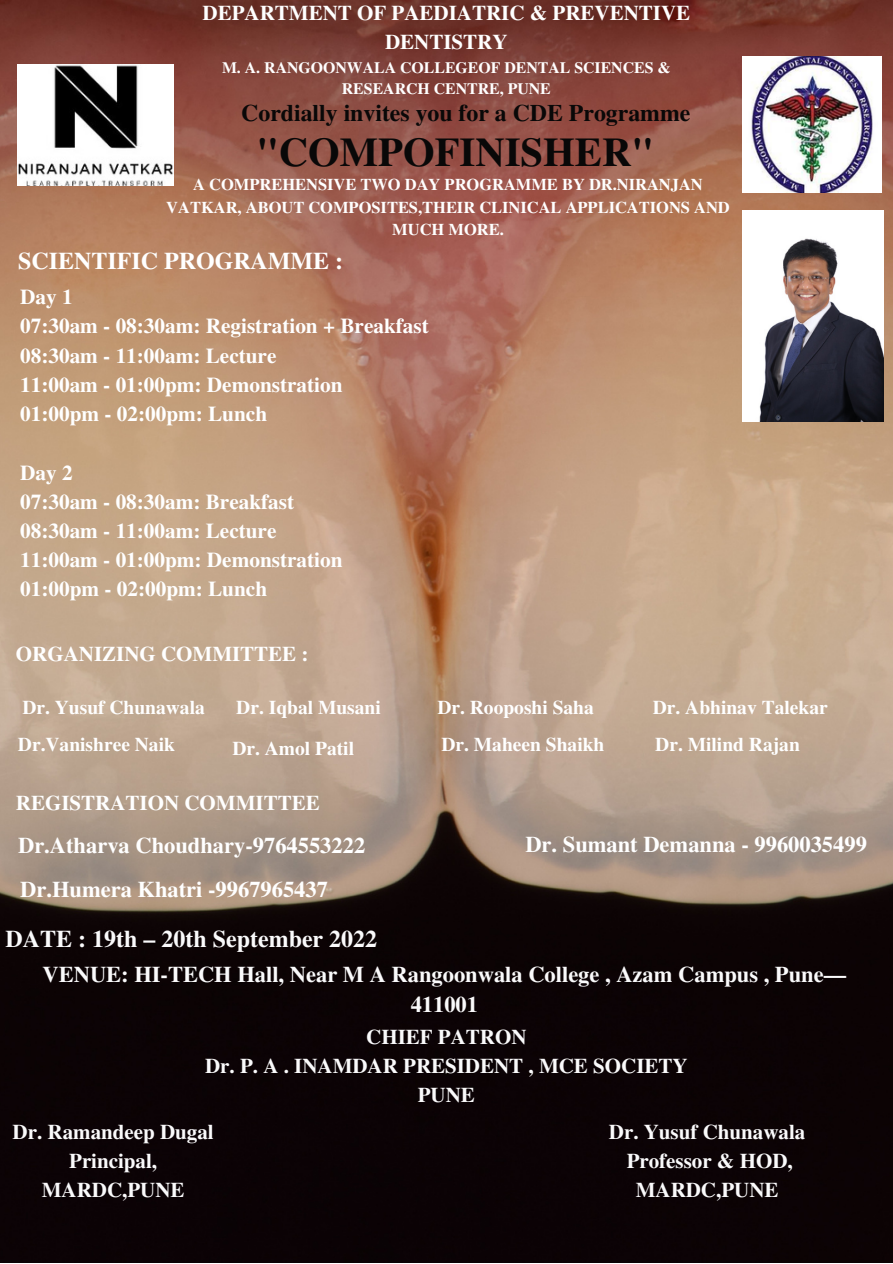
<style>
.page{position:relative;width:893px;height:1264px;background:#fff}
.page>*{position:absolute;margin:0;border:0;box-sizing:border-box;transform-origin:0 0}
.t1{font:700 40.65px "Te X Gyre Termes";color:#090808}
.t2{font:700 24px "Te X Gyre Termes";color:#fafafb}
.t3{font:700 24px "Te X Gyre Termes";color:#fff}
.t4{font:700 23.7px "Te X Gyre Termes";color:#090808}
.t5{font:700 22.5px "Te X Gyre Termes";color:#fff}
.t6{font:700 22.5px/30.3px "Te X Gyre Termes";color:#fafafb;text-align:center}
.t7{font:700 21.15px/29.2px "Te X Gyre Termes";color:#fff}
.t8{font:700 21px/29.2px "Te X Gyre Termes";color:#fafafb;text-align:center}
.t9{font:700 21px/29.2px "Te X Gyre Termes";color:#fff;text-align:center}
.t10{font:700 19.5px "Te X Gyre Termes";color:#fff}
.t11{font:700 16.5px/22.5px "Te X Gyre Termes";color:#fff;text-align:center}
.t12{font:700 15.9px/21.3px "Te X Gyre Termes";color:#fff;text-align:center}
</style>
<div class="page">
<img style="left:0;top:0;width:892px;height:1262px">
<img style="left:18px;top:64px;width:155px;height:121px">
<img style="left:742px;top:57px;width:139px;height:136px">
<img style="left:742px;top:210px;width:141px;height:211px">
<p class="t9" style="left:202px;top:-3px;width:489px">DEPARTMENT OF PAEDIATRIC &amp; PREVENTIVE<br>DENTISTRY</p>
<p class="t12" style="left:222px;top:56px;width:450px">M. A. RANGOONWALA COLLEGEOF DENTAL SCIENCES &amp;<br>RESEARCH CENTRE, PUNE</p>
<p class="t4" style="left:241px;top:94px;width:450px">Cordially invites you for a CDE Programme</p>
<h1 class="t1" style="left:256px;top:120px;width:399px">"COMPOFINISHER"</h1>
<p class="t11" style="left:166px;top:173px;width:565px">A COMPREHENSIVE TWO DAY PROGRAMME BY DR.NIRANJAN<br>VATKAR, ABOUT COMPOSITES,THEIR CLINICAL APPLICATIONS AND<br>MUCH MORE.</p>
<p class="t3" style="left:18px;top:242px;width:326px">SCIENTIFIC PROGRAMME :</p>
<p class="t7" style="left:20px;top:281px;width:410px">Day 1<br>07:30am - 08:30am: Registration + Breakfast<br>08:30am - 11:00am: Lecture<br>11:00am - 01:00pm: Demonstration<br>01:00pm - 02:00pm: Lunch</p>
<p class="t7" style="left:20px;top:456px;width:324px">Day 2<br>07:30am - 08:30am: Breakfast<br>08:30am - 11:00am: Lecture<br>11:00am - 01:00pm: Demonstration<br>01:00pm - 02:00pm: Lunch</p>
<p class="t9" style="left:16px;top:638px;width:294px">ORGANIZING COMMITTEE :</p>
<p class="t10" style="left:22px;top:692px;width:184px">Dr. Yusuf Chunawala</p>
<p class="t10" style="left:236px;top:692px;width:146px">Dr. Iqbal Musani</p>
<p class="t10" style="left:437px;top:692px;width:158px">Dr. Rooposhi Saha</p>
<p class="t10" style="left:652px;top:692px;width:176px">Dr. Abhinav Talekar</p>
<p class="t10" style="left:18px;top:729px;width:158px">Dr.Vanishree Naik</p>
<p class="t10" style="left:232px;top:733px;width:123px">Dr. Amol Patil</p>
<p class="t10" style="left:441px;top:729px;width:164px">Dr. Maheen Shaikh</p>
<p class="t10" style="left:655px;top:729px;width:146px">Dr. Milind Rajan</p>
<p class="t9" style="left:16px;top:787px;width:305px">REGISTRATION COMMITTEE</p>
<p class="t5" style="left:18px;top:827px;width:348px">Dr.Atharva Choudhary-9764553222</p>
<p class="t5" style="left:525px;top:826px;width:343px">Dr. Sumant Demanna - 9960035499</p>
<p class="t5" style="left:20px;top:871px;width:309px">Dr.Humera Khatri -9967965437</p>
<p class="t2" style="left:5px;top:920px;width:373px">DATE : 19th – 20th September 2022</p>
<p class="t6" style="left:43px;top:957px;width:805px">VENUE: HI-TECH Hall, Near M A Rangoonwala College , Azam Campus , Pune—<br>411001</p>
<p class="t8" style="left:205px;top:1020px;width:484px">CHIEF PATRON<br>Dr. P. A . INAMDAR PRESIDENT , MCE SOCIETY<br>PUNE</p>
<p class="t8" style="left:13px;top:1116px;width:202px">Dr. Ramandeep Dugal<br>Principal,<br>MARDC,PUNE</p>
<p class="t8" style="left:608px;top:1116px;width:198px">Dr. Yusuf Chunawala<br>Professor &amp; HOD,<br>MARDC,PUNE</p>
</div>
